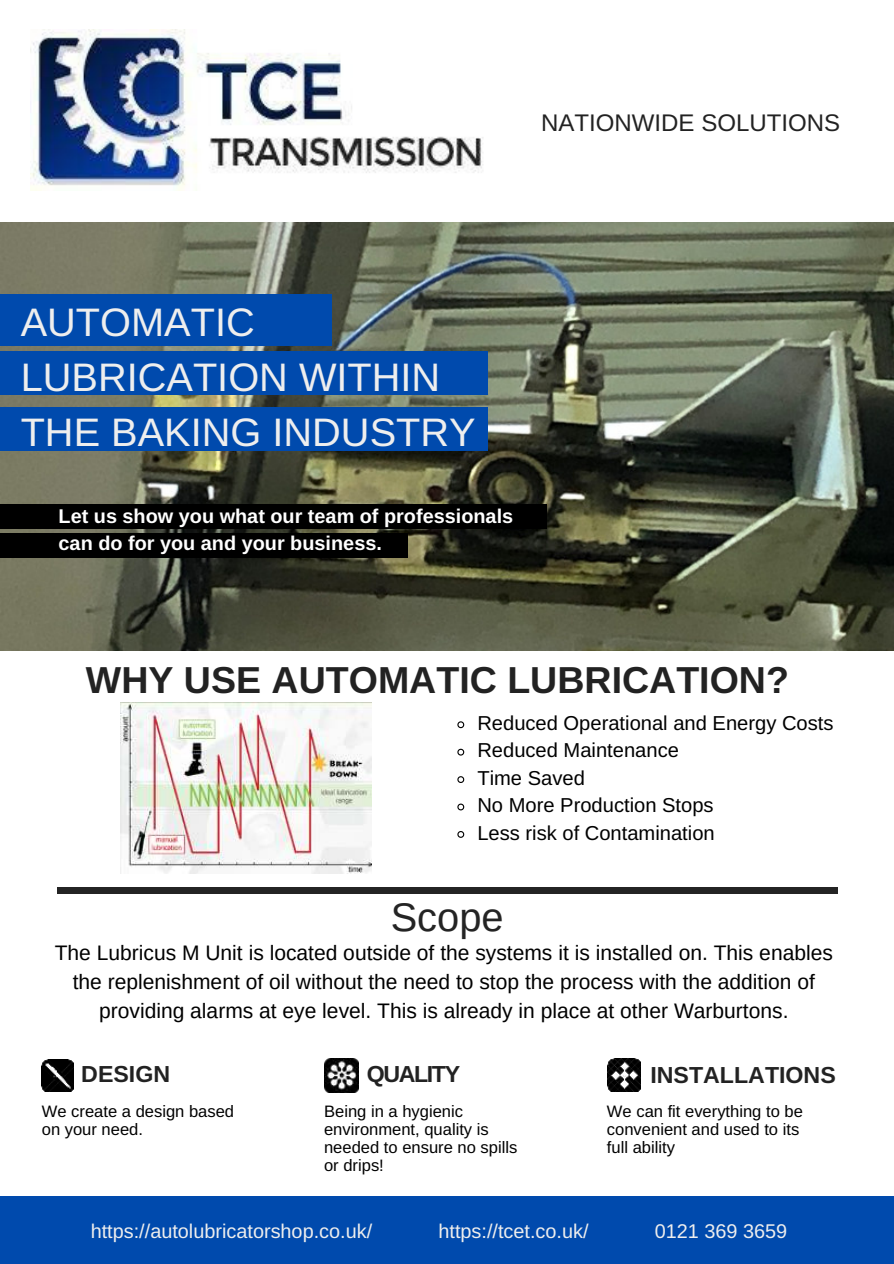
<style>
.page{position:relative;width:894px;height:1264px;background:#fff}
.page>*{position:absolute;margin:0;border:0;box-sizing:border-box;transform-origin:0 0}
.t1{font:39.75px/55.2px "Arimo";color:#eee}
.t2{font:39.75px "Arimo";color:#242424}
.t3{font:700 37.5px "Arimo";color:#222}
.t4{font:24px "Arimo";color:#222}
.t5{font:700 23.25px "Arimo";color:#222}
.t6{font:700 23.25px "Arimo";letter-spacing:-.06em;color:#222}
.t7{font:21px/29.2px "Arimo";color:#000;text-align:center}
.t8{font:20.1px/27.5px "Arimo";color:#000}
.t9{font:700 19.8px/27px "Arimo";color:#fff}
.t10{font:19.8px "Arimo";color:#eee}
.t11{font:16.5px/18px "Arimo";color:#000}
</style>
<div class="page">
<img style="left:0;top:222px;width:893px;height:428px">
<div style="left:0;top:294px;width:331px;height:51px;background:#004aad"></div>
<div style="left:0;top:351px;width:487px;height:44px;background:#004aad"></div>
<div style="left:0;top:406px;width:487px;height:44px;background:#004aad"></div>
<div style="left:0;top:503px;width:546px;height:25px;background:#000"></div>
<div style="left:0;top:533px;width:407px;height:24px;background:#000"></div>
<div style="left:0;top:1196px;width:893px;height:67px;background:#004aad"></div>
<img style="left:42px;top:1059px;width:31px;height:31px">
<img style="left:324px;top:1058px;width:34px;height:34px">
<img style="left:607px;top:1058px;width:33px;height:33px">
<div style="left:57px;top:887px;width:780px;height:6px;background:#242424"></div>
<img style="left:30px;top:29px;width:453px;height:161px">
<img style="left:120px;top:702px;width:251px;height:171px">
<svg style="left:457px;top:721px;width:8px;height:8px"></svg>
<svg style="left:457px;top:748px;width:8px;height:8px"></svg>
<svg style="left:457px;top:776px;width:8px;height:7px"></svg>
<svg style="left:457px;top:803px;width:8px;height:8px"></svg>
<svg style="left:457px;top:831px;width:8px;height:7px"></svg>
<p class="t4" style="left:541px;top:110px;width:300px">NATIONWIDE SOLUTIONS</p>
<h1 class="t1" style="left:21px;top:295px;width:456px">AUTOMATIC<br>LUBRICATION WITHIN<br>THE BAKING INDUSTRY</h1>
<p class="t9" style="left:59px;top:502px;width:456px">Let us show you what our team of professionals can do for you and your business.</p>
<h2 class="t3" style="left:86px;top:659px;width:704px">WHY USE AUTOMATIC LUBRICATION?</h2>
<p class="t8" style="left:477px;top:709px;width:357px">Reduced Operational and Energy Costs<br>Reduced Maintenance<br>Time Saved<br>No More Production Stops<br>Less risk of Contamination</p>
<h1 class="t2" style="left:390px;top:891px;width:114px">Scope</h1>
<p class="t7" style="left:55px;top:937px;width:779px">The Lubricus M Unit is located outside of the systems it is installed on. This enables the replenishment of oil without the need to stop the process with the addition of providing alarms at eye level. This is already in place at other Warburtons.</p>
<p class="t5" style="left:81px;top:1061px;width:90px">DESIGN</p>
<p class="t6" style="left:366px;top:1061px;width:95px">QUALITY</p>
<p class="t5" style="left:650px;top:1062px;width:187px">INSTALLATIONS</p>
<p class="t11" style="left:42px;top:1102px;width:194px">We create a design based on your need.</p>
<p class="t11" style="left:324px;top:1102px;width:195px">Being in a hygienic environment, quality is needed to ensure no spills or drips!</p>
<p class="t11" style="left:606px;top:1102px;width:197px">We can fit everything to be convenient and used to its full ability</p>
<p class="t10" style="left:91px;top:1220px;width:283px">https://autolubricatorshop.co.uk/</p>
<p class="t10" style="left:438px;top:1220px;width:152px">https://tcet.co.uk/</p>
<p class="t10" style="left:654px;top:1220px;width:134px">0121 369 3659</p>
</div>
